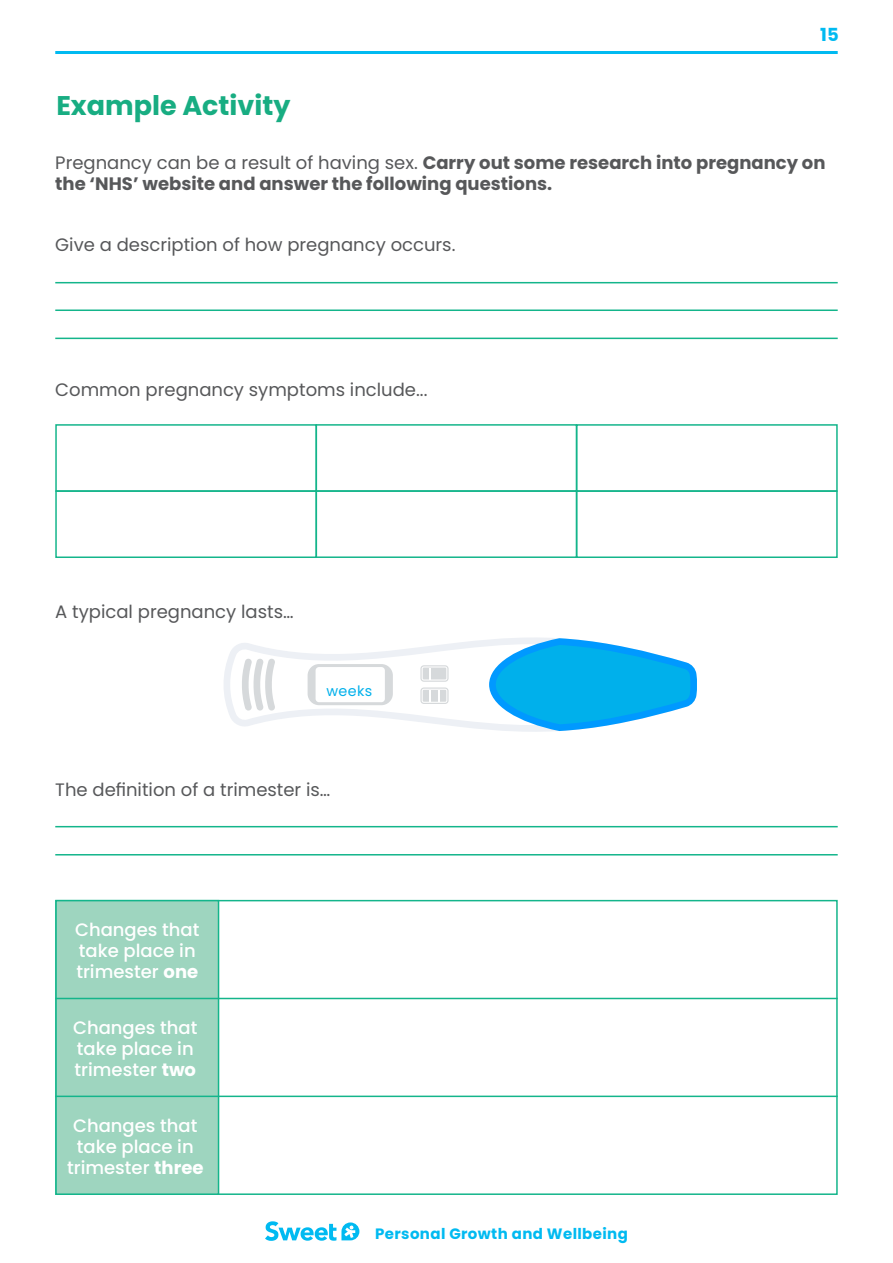
<style>
.page{position:relative;width:893px;height:1263px;background:#fff}
.page>*{position:absolute;margin:0;border:0;box-sizing:border-box;transform-origin:0 0}
.Activity_Title{font:700 27px "Poppins";color:#18ad82}
.t1{font:18px "Poppins";color:#57585a}
.t2{font:700 18px/21px "Poppins";color:#57585a}
.t3{font:500 18px/21px "Poppins";color:#fff}
.t4{font:700 18px "Poppins";color:#00baf1}
.t5{font:700 15px "Poppins";letter-spacing:.025em;color:#00baf1}
.t6{font:14.4px "Poppins";letter-spacing:.025em;color:#00b0eb}
.s1{font-weight:400}
.s2{font-weight:700}
</style>
<div class="page">
<hr style="left:55px;top:51px;width:783px;height:3px;background:#00baf1">
<svg style="left:265px;top:1221px;width:94px;height:20px"></svg>
<hr style="left:55px;top:282px;width:783px;height:1px;background:#14b58b">
<hr style="left:55px;top:309px;width:783px;height:2px;background:#14b58b">
<hr style="left:55px;top:826px;width:783px;height:1px;background:#14b58b">
<hr style="left:55px;top:338px;width:783px;height:1px;background:#14b58b">
<hr style="left:55px;top:854px;width:783px;height:1px;background:#14b58b">
<div style="left:55px;top:424px;width:262px;height:68px;border:2px solid #14b58b"></div>
<div style="left:55px;top:490px;width:262px;height:68px;border:2px solid #14b58b"></div>
<div style="left:315px;top:424px;width:262px;height:68px;border:2px solid #14b58b"></div>
<div style="left:315px;top:490px;width:262px;height:68px;border:2px solid #14b58b"></div>
<div style="left:576px;top:424px;width:262px;height:68px;border:2px solid #14b58b"></div>
<div style="left:576px;top:490px;width:262px;height:68px;border:2px solid #14b58b"></div>
<svg style="left:224px;top:637px;width:324px;height:95px"></svg>
<svg style="left:230px;top:638px;width:467px;height:93px"></svg>
<div style="left:55px;top:900px;width:164px;height:295px;background:#9ed5bf;border:2px solid #14b58b"></div>
<hr style="left:55px;top:998px;width:783px;height:1px;background:#14b58b">
<hr style="left:55px;top:1095px;width:783px;height:2px;background:#14b58b">
<p class="Activity_Title" style="left:56px;top:90px;width:236px">Example Activity</p>
<p class="t4" style="left:820px;top:25px;width:20px">15</p>
<p class="t2" style="left:55px;top:152px;width:772px"><span class="s1">Pregnancy can be a result of having sex.</span> Carry out some research into pregnancy on the ‘NHS’ website and answer the following questions.</p>
<p class="t1" style="left:55px;top:234px;width:402px">Give a description of how pregnancy occurs.</p>
<p class="t1" style="left:55px;top:379px;width:374px">Common pregnancy symptoms include...</p>
<p class="t1" style="left:55px;top:602px;width:240px">A typical pregnancy lasts…</p>
<p class="t6" style="left:326px;top:683px;width:47px">weeks</p>
<p class="t1" style="left:55px;top:779px;width:277px">The definition of a trimester is…</p>
<p class="t3" style="left:75px;top:919px;width:126px">Changes that take place in trimester <span class="s2">one</span></p>
<p class="t3" style="left:73px;top:1017px;width:126px">Changes that take place in trimester <span class="s2">two</span></p>
<p class="t3" style="left:67px;top:1115px;width:138px;text-align:center">Changes that take place in trimester <span class="s2">three</span></p>
<p class="t5" style="left:375px;top:1225px;width:254px">Personal Growth and Wellbeing</p>
</div>
